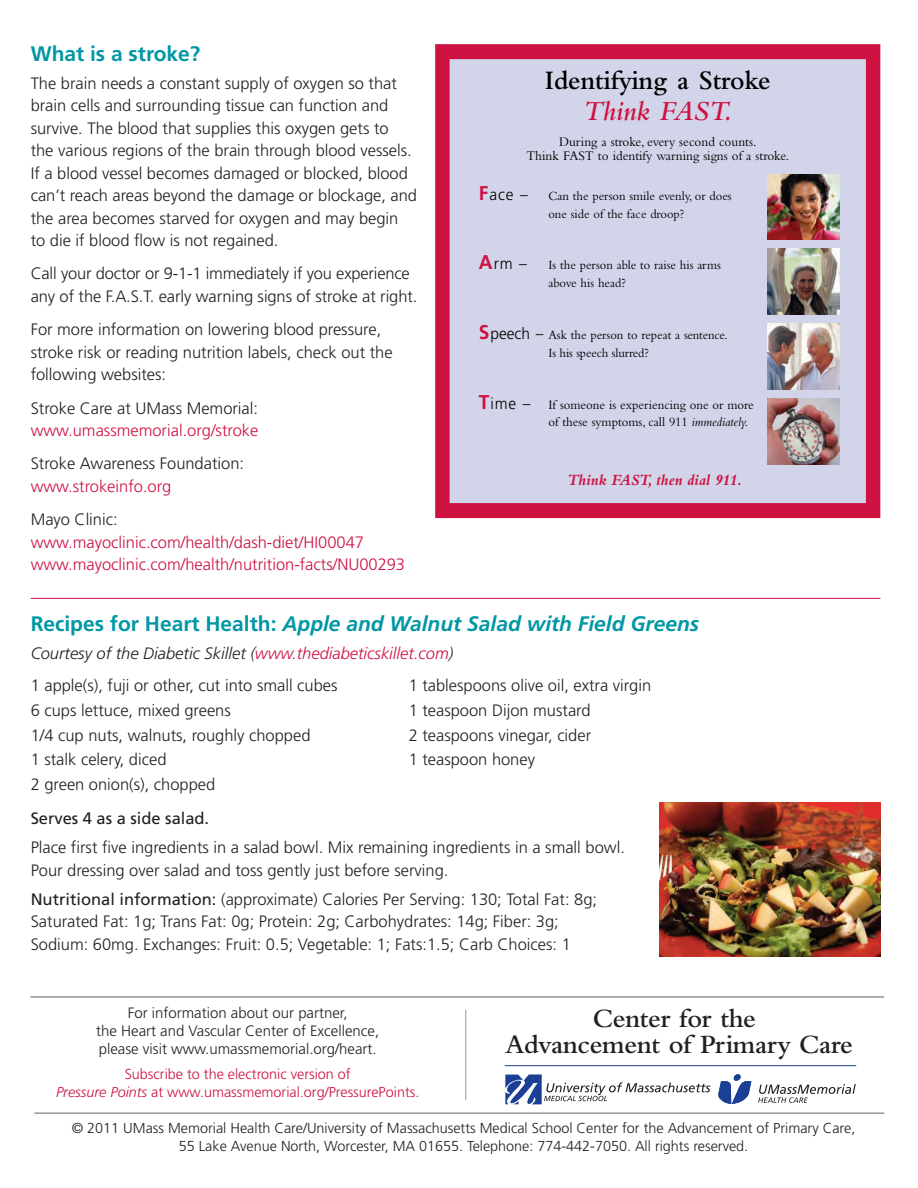
<style>
.page{position:relative;width:918px;height:1188px;background:#fff}
.page>*{position:absolute;margin:0;border:0;box-sizing:border-box;transform-origin:0 0}
.t1{font:italic 600 28.65px "Bembo";color:#cd1141;scale:.96 1}
.t2{font:600 27.9px "Bembo";color:#000;scale:.96 1}
.t3{font:600 27.45px/25.7px "Bembo";letter-spacing:-.01em;color:#231f20;text-align:center}
.t4{font:italic 700 21px "Frutiger";color:#0097a4}
.t5{font:700 21px "Frutiger";color:#0097a4}
.t6{font:300 16.5px/22.5px "Frutiger";color:#231f20}
.t7{font:300 16.5px/22.5px "Frutiger";color:#cd1141}
.t8{font:16.5px "Frutiger";color:#231f20}
.t9{font:italic 700 16.2px "Bembo";color:#cd1141;scale:.96 1}
.t10{font:300 16.05px "Frutiger";color:#000;scale:.96 1}
.t11{font:300 15px/18px "Frutiger";color:#231f20;text-align:center}
.t12{font:300 14.4px/17.2px "Frutiger";color:#231f20;text-align:center}
.t13{font:300 14.4px/18px "Frutiger";color:#cd1141;text-align:center}
.t14{font:13.65px/14.4px "Bembo";color:#000;text-align:center;scale:.96 1}
.t15{font:13.2px/17.9px "Bembo";color:#000;scale:.96 1}
.t16{font:13.05px/17.7px "Bembo";color:#000;scale:.96 1}
.s1{font-weight:700;font-size:19.95px;color:#cd1141}
.s2{font-family:"Frutiger";font-weight:700;font-size:19.95px;color:#cd1141}
.s3{font-family:"Frutiger";font-weight:300;font-size:16.05px}
.s4{font-style:italic}
.s5{font-style:normal}
.s6{font-style:italic;color:#cd1141}
.s7{font-weight:400}
</style>
<div class="page">
<hr style="left:30px;top:996px;width:854px;height:2px;background:#939598">
<hr style="left:505px;top:1065px;width:351px;height:1px;background:#1b3f94">
<svg style="left:718px;top:1074px;width:33px;height:30px"></svg>
<svg style="left:758px;top:1084px;width:98px;height:19px"></svg>
<svg style="left:505px;top:1074px;width:205px;height:30px"></svg>
<hr style="left:466px;top:1010px;width:1px;height:90px;background:#939598">
<hr style="left:34px;top:1112px;width:850px;height:2px;background:#939598">
<hr style="left:31px;top:598px;width:849px;height:1px;background:#cd1141">
<img style="left:659px;top:802px;width:221px;height:155px">
<div style="left:450px;top:59px;width:416px;height:444px;background:#d2d4e9"></div>
<div style="left:435px;top:44px;width:445px;height:474px;border:15px solid #cd1141"></div>
<img style="left:768px;top:174px;width:72px;height:66px">
<img style="left:768px;top:249px;width:72px;height:66px">
<img style="left:768px;top:324px;width:72px;height:65px">
<img style="left:768px;top:398px;width:72px;height:66px">
<p class="t5" style="left:31px;top:45px;width:171px">What is a stroke?</p>
<p class="t6" style="left:31px;top:73px;width:388px">The brain needs a constant supply of oxygen so that brain cells and surrounding tissue can function and survive. The blood that supplies this oxygen gets to<br>the various regions of the brain through blood vessels.<br>If a blood vessel becomes damaged or blocked, blood can’t reach areas beyond the damage or blockage, and the area becomes starved for oxygen and may begin to die if blood flow is not regained.</p>
<p class="t6" style="left:31px;top:264px;width:388px">Call your doctor or 9-1-1 immediately if you experience any of the F.A.S.T. early warning signs of stroke at right.</p>
<p class="t6" style="left:31px;top:320px;width:363px">For more information on lowering blood pressure, stroke risk or reading nutrition labels, check out the following websites:</p>
<p class="t6" style="left:31px;top:398px;width:229px">Stroke Care at UMass Memorial:</p>
<p class="t7" style="left:31px;top:420px;width:229px">www.umassmemorial.org/stroke</p>
<p class="t6" style="left:31px;top:454px;width:215px">Stroke Awareness Foundation:</p>
<p class="t7" style="left:31px;top:476px;width:142px">www.strokeinfo.org</p>
<p class="t6" style="left:31px;top:509px;width:89px">Mayo Clinic:</p>
<p class="t7" style="left:31px;top:532px;width:376px">www.mayoclinic.com/health/dash-diet/HI00047 www.mayoclinic.com/health/nutrition-facts/NU00293</p>
<h2 class="t2" style="left:545px;top:70px;width:237px">Identifying a Stroke</h2>
<h1 class="t1" style="left:583px;top:101px;width:157px">Think FAST.</h1>
<p class="t14" style="left:526px;top:135px;width:275px">During a stroke, every second counts.<br>Think FAST to identify warning signs of a stroke.</p>
<p class="t10" style="left:479px;top:188px;width:52px"><span class="s1">F</span>ace –</p>
<p class="t16" style="left:548px;top:188px;width:192px">Can the person smile evenly, or does one side of the face droop?</p>
<p class="t10" style="left:479px;top:257px;width:51px"><span class="s1">A</span>rm –</p>
<p class="t16" style="left:548px;top:258px;width:181px">Is the person able to raise his arms above his head?</p>
<p class="t16" style="left:548px;top:327px;width:188px;text-indent:-70px"><span class="s2">S</span><span class="s3">peech –</span> Ask the person to repeat a sentence.<br>Is his speech slurred?</p>
<p class="t15" style="left:548px;top:397px;width:215px;text-indent:-69px"><span class="s2">T</span><span class="s3">ime –</span> If someone is experiencing one or more of these symptoms, call 911 <span class="s4">immediately.</span></p>
<p class="t9" style="left:568px;top:474px;width:184px">Think FAST, then dial 911.</p>
<p class="t4" style="left:31px;top:616px;width:670px"><span class="s5">Recipes for Heart Health:</span> Apple and Walnut Salad with Field Greens</p>
<p class="t6" style="left:31px;top:638px;width:424px;line-height:32.7px"><span class="s4">Courtesy of the Diabetic Skillet (</span><span class="s6">www.thediabeticskillet.com</span><span class="s4">)<br></span>1 apple(s), fuji or other, cut into small cubes</p>
<p class="t6" style="left:409px;top:676px;width:244px">1 tablespoons olive oil, extra virgin</p>
<p class="t6" style="left:31px;top:700px;width:202px">6 cups lettuce, mixed greens</p>
<p class="t6" style="left:409px;top:700px;width:183px">1 teaspoon Dijon mustard</p>
<p class="t6" style="left:31px;top:725px;width:281px">1/4 cup nuts, walnuts, roughly chopped</p>
<p class="t6" style="left:409px;top:725px;width:184px">2 teaspoons vinegar, cider</p>
<p class="t6" style="left:31px;top:750px;width:137px">1 stalk celery, diced</p>
<p class="t6" style="left:409px;top:750px;width:128px">1 teaspoon honey</p>
<p class="t6" style="left:31px;top:774px;width:186px">2 green onion(s), chopped</p>
<p class="t8" style="left:31px;top:812px;width:180px">Serves 4 as a side salad.</p>
<p class="t6" style="left:31px;top:838px;width:596px">Place first five ingredients in a salad bowl. Mix remaining ingredients in a small bowl.<br>Pour dressing over salad and toss gently just before serving.</p>
<p class="t6" style="left:31px;top:889px;width:568px"><span class="s7">Nutritional information:</span> (approximate) Calories Per Serving: 130; Total Fat: 8g;<br>Saturated Fat: 1g; Trans Fat: 0g; Protein: 2g; Carbohydrates: 14g; Fiber: 3g;<br>Sodium: 60mg. Exchanges: Fruit: 0.5; Vegetable: 1; Fats:1.5; Carb Choices: 1</p>
<p class="t11" style="left:96px;top:1005px;width:285px">For information about our partner,<br>the Heart and Vascular Center of Excellence, please visit www.umassmemorial.org/heart.</p>
<p class="t13" style="left:56px;top:1066px;width:365px">Subscribe to the electronic version of<br><span class="s4">Pressure Points</span> at www.umassmemorial.org/PressurePoints.</p>
<h3 class="t3" style="left:505px;top:1009px;width:349px">Center for the<br>Advancement of Primary Care</h3>
<p class="t12" style="left:72px;top:1121px;width:785px">© 2011 UMass Memorial Health Care/University of Massachusetts Medical School Center for the Advancement of Primary Care,<br>55 Lake Avenue North, Worcester, MA 01655. Telephone: 774-442-7050. All rights reserved.</p>
</div>
